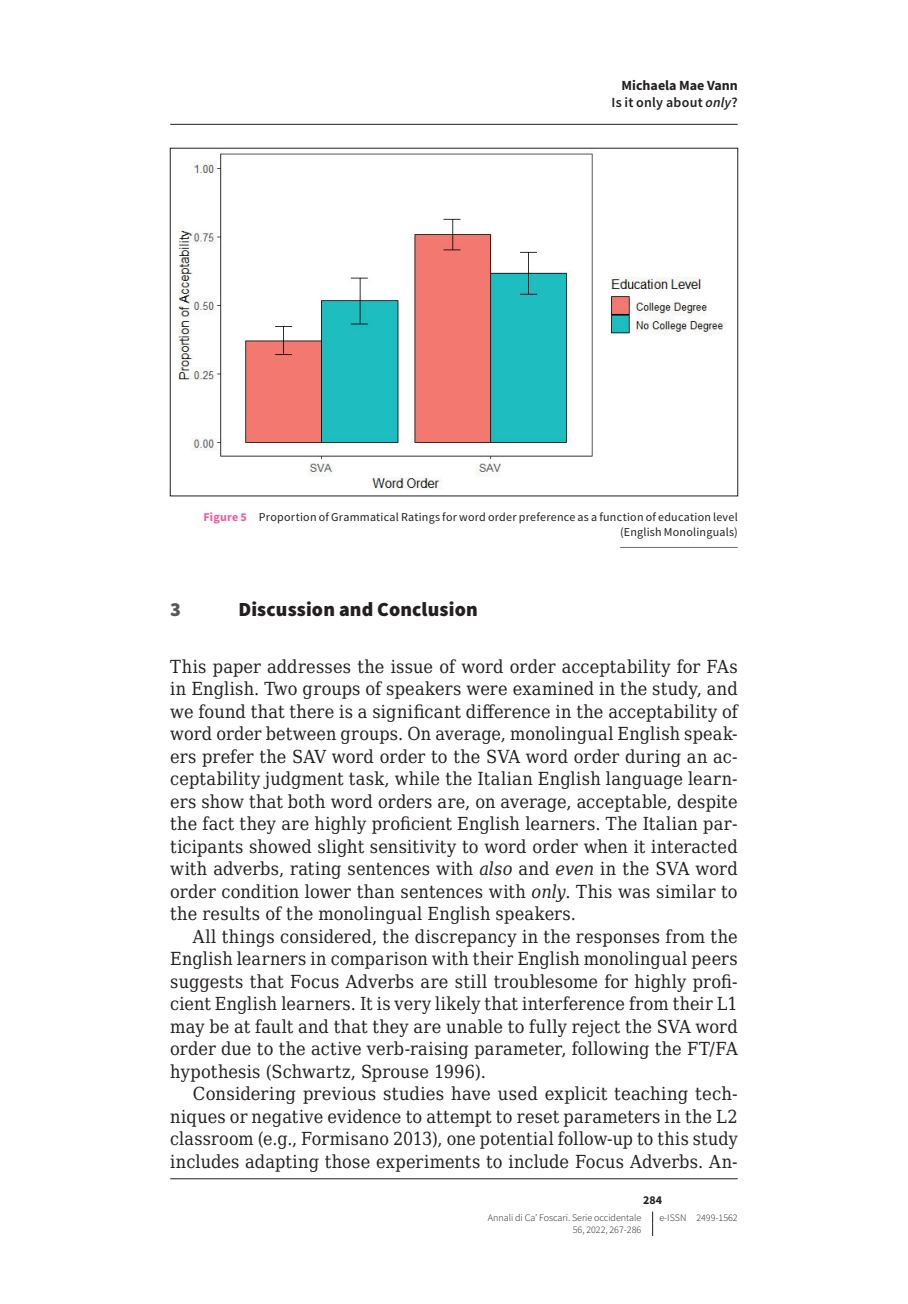
<style>
.page{position:relative;width:908px;height:1304px;background:#fff}
.page>*{position:absolute;margin:0;border:0;box-sizing:border-box;transform-origin:0 0}
.t1{font:900 20px "Source Sans Pro";letter-spacing:.01em;color:#231f20}
.t2{font:900 20px "Source Sans Pro";color:#57585a}
.t3{font:18px/22.4px "DejaVu Serif Condensed";letter-spacing:.01em;color:#231f20;text-align:justify}
.t4{font:700 14px/17.6px "Source Sans Pro";color:#231f20;text-align:right}
.t5{font:12px/15px "Source Sans Pro";letter-spacing:.02em;color:#231f20;text-align:right}
.t6{font:700 12px "Source Sans Pro";color:#231f20}
.t7{font:300 10px "Source Sans Pro";color:#231f20}
.s1{font-weight:600}
.s2{font-weight:600;font-style:italic}
.s3{font-weight:700;color:#ef59a1}
.s4{font-style:italic}
</style>
<div class="page">
<svg style="left:652px;top:1212px;width:1px;height:24px"></svg>
<hr style="left:620px;top:547px;width:117px;height:1px;background:#6c6d70">
<img style="left:178px;top:153px;width:548px;height:337px">
<hr style="left:170px;top:124px;width:567px;height:1px;background:#231f20">
<hr style="left:170px;top:1178px;width:567px;height:1px;background:#231f20">
<p class="t4" style="left:611px;top:76px;width:128px">Michaela Mae Vann<br><span class="s1">Is it only about</span> <span class="s2">only</span><span class="s1">?</span></p>
<p class="t5" style="left:203px;top:509px;width:535px"><span class="s3">Figure 5</span> Proportion of Grammatical Ratings for word order preference as a function of education level (English Monolinguals)</p>
<p class="t2" style="left:170px;top:596px;width:12px">3</p>
<p class="t1" style="left:238px;top:596px;width:241px">Discussion and Conclusion</p>
<p class="t3" style="left:170px;top:655px;width:568px">This paper addresses the issue of word order acceptability for FAs in English. Two groups of speakers were examined in the study, and we found that there is a significant difference in the acceptability of word order between groups. On average, monolingual English speak&shy;ers prefer the SAV word order to the SVA word order during an ac&shy;ceptability judgment task, while the Italian English language learn&shy;ers show that both word orders are, on average, acceptable, despite the fact they are highly proficient English learners. The Italian par&shy;ticipants showed slight sensitivity to word order when it interacted with adverbs, rating sentences with <span class="s4">also</span> and <span class="s4">even</span> in the SVA word order condition lower than sentences with <span class="s4">only</span>. This was similar to the results of the monolingual English speakers.</p>
<p class="t3" style="left:170px;top:925px;width:568px;text-indent:23px">All things considered, the discrepancy in the responses from the English learners in comparison with their English monolingual peers suggests that Focus Adverbs are still troublesome for highly profi&shy;cient English learners. It is very likely that interference from their L1 may be at fault and that they are unable to fully reject the SVA word order due to the active verb-raising parameter, following the FT/FA hypothesis (Schwartz, Sprouse 1996).</p>
<p class="t3" style="left:170px;top:1082px;width:568px;text-indent:23px">Considering previous studies have used explicit teaching tech&shy;niques or negative evidence to attempt to reset parameters in the L2 classroom (e.g., Formisano 2013), one potential follow-up to this study includes adapting those experiments to include Focus Adverbs. An-</p>
<p class="t6" style="left:642px;top:1192px;width:21px">284</p>
<p class="t7" style="left:487px;top:1212px;width:155px">Annali di Ca’ Foscari. Serie occidentale</p>
<p class="t7" style="left:659px;top:1212px;width:80px">e-ISSN 2499-1562</p>
<p class="t7" style="left:572px;top:1224px;width:70px">56, 2022, 267-286</p>
</div>
